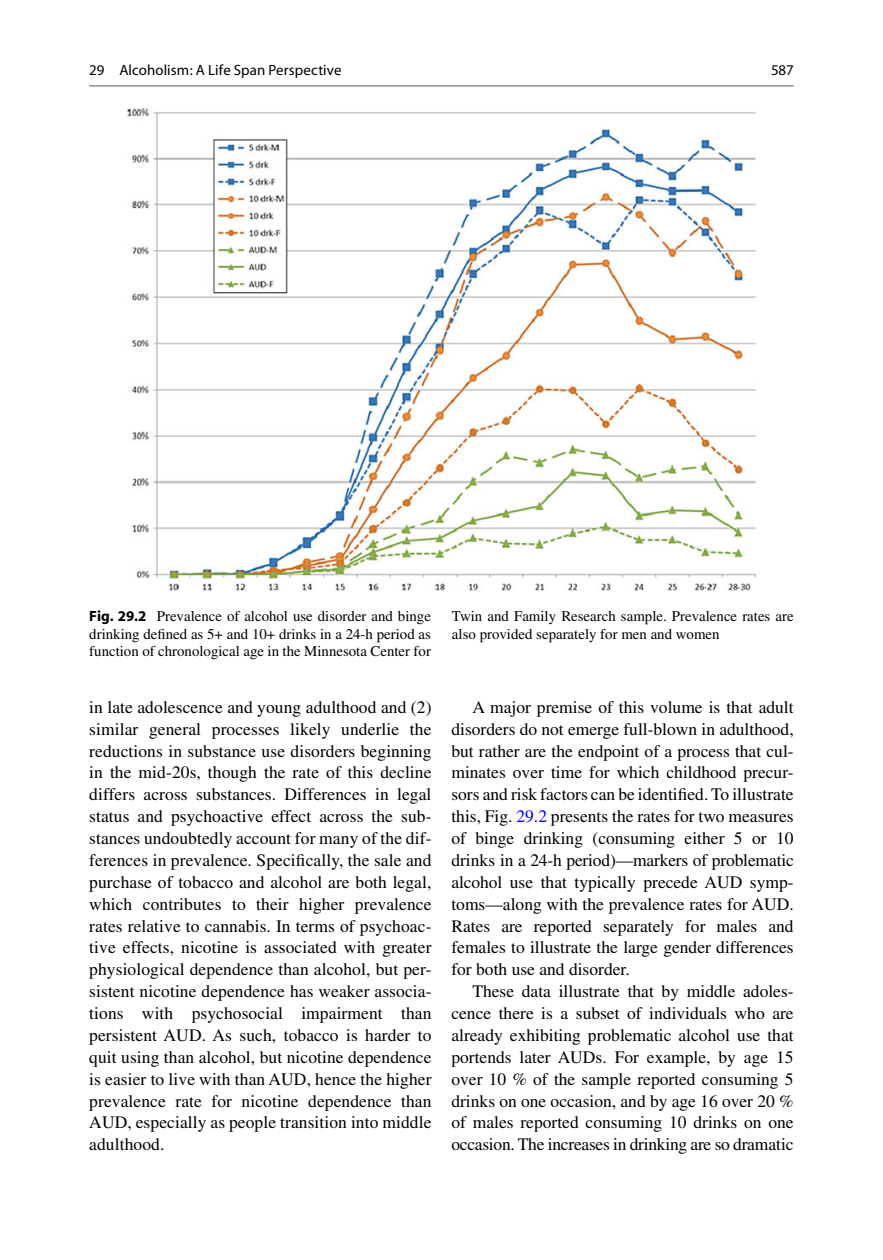
<style>
.page{position:relative;width:883px;height:1260px;background:#fff}
.page>*{position:absolute;margin:0;border:0;box-sizing:border-box;transform-origin:0 0}
.t1{font:17.5px/21.9px "Times";color:#000;text-align:justify}
.t2{font:14.88px/17.5px "Times";color:#000;text-align:justify}
.t3{font:14.88px "Myriad";color:#000}
.s1{font-family:"Myriad";font-weight:700}
.s2{color:#0000fa}
</style>
<div class="page">
<img style="left:127px;top:108px;width:629px;height:482px">
<hr style="left:89px;top:85px;width:705px;height:2px;background:#9c9c9c">
<p class="t3" style="left:89px;top:64px;width:254px">29 Alcoholism: A Life Span Perspective</p>
<p class="t3" style="left:771px;top:64px;width:24px">587</p>
<p class="t2" style="left:89px;top:609px;width:343px"><span class="s1">Fig. 29.2</span> Prevalence of alcohol use disorder and binge drinking defined as 5+ and 10+ drinks in a 24-h period as function of chronological age in the Minnesota Center for</p>
<p class="t2" style="left:452px;top:609px;width:343px">Twin and Family Research sample. Prevalence rates are also provided separately for men and women</p>
<p class="t1" style="left:89px;top:698px;width:344px">in late adolescence and young adulthood and (2) similar general processes likely underlie the reductions in substance use disorders beginning in the mid-20s, though the rate of this decline differs across substances. Differences in legal status and psychoactive effect across the sub&shy;stances undoubtedly account for many of the dif&shy;ferences in prevalence. Specifically, the sale and purchase of tobacco and alcohol are both legal, which contributes to their higher prevalence rates relative to cannabis. In terms of psychoac&shy;tive effects, nicotine is associated with greater physiological dependence than alcohol, but per&shy;sistent nicotine dependence has weaker associa&shy;tions with psychosocial impairment than persistent AUD. As such, tobacco is harder to quit using than alcohol, but nicotine dependence is easier to live with than AUD, hence the higher prevalence rate for nicotine dependence than AUD, especially as people transition into middle adulthood.</p>
<p class="t1" style="left:451px;top:698px;width:344px;text-indent:21px">A major premise of this volume is that adult disorders do not emerge full-blown in adulthood, but rather are the endpoint of a process that cul&shy;minates over time for which childhood precur&shy;sors and risk factors can be identified. To illustrate this, Fig. <span class="s2">29.2</span> presents the rates for two measures of binge drinking (consuming either 5 or 10 drinks in a 24-h period)—markers of problematic alcohol use that typically precede AUD symp&shy;toms—along with the prevalence rates for AUD.<br>Rates are reported separately for males and females to illustrate the large gender differences for both use and disorder.</p>
<p class="t1" style="left:451px;top:982px;width:344px;text-indent:21px">These data illustrate that by middle adoles&shy;cence there is a subset of individuals who are already exhibiting problematic alcohol use that portends later AUDs. For example, by age 15 over 10 % of the sample reported consuming 5 drinks on one occasion, and by age 16 over 20 % of males reported consuming 10 drinks on one occasion. The increases in drinking are so dramatic</p>
</div>
